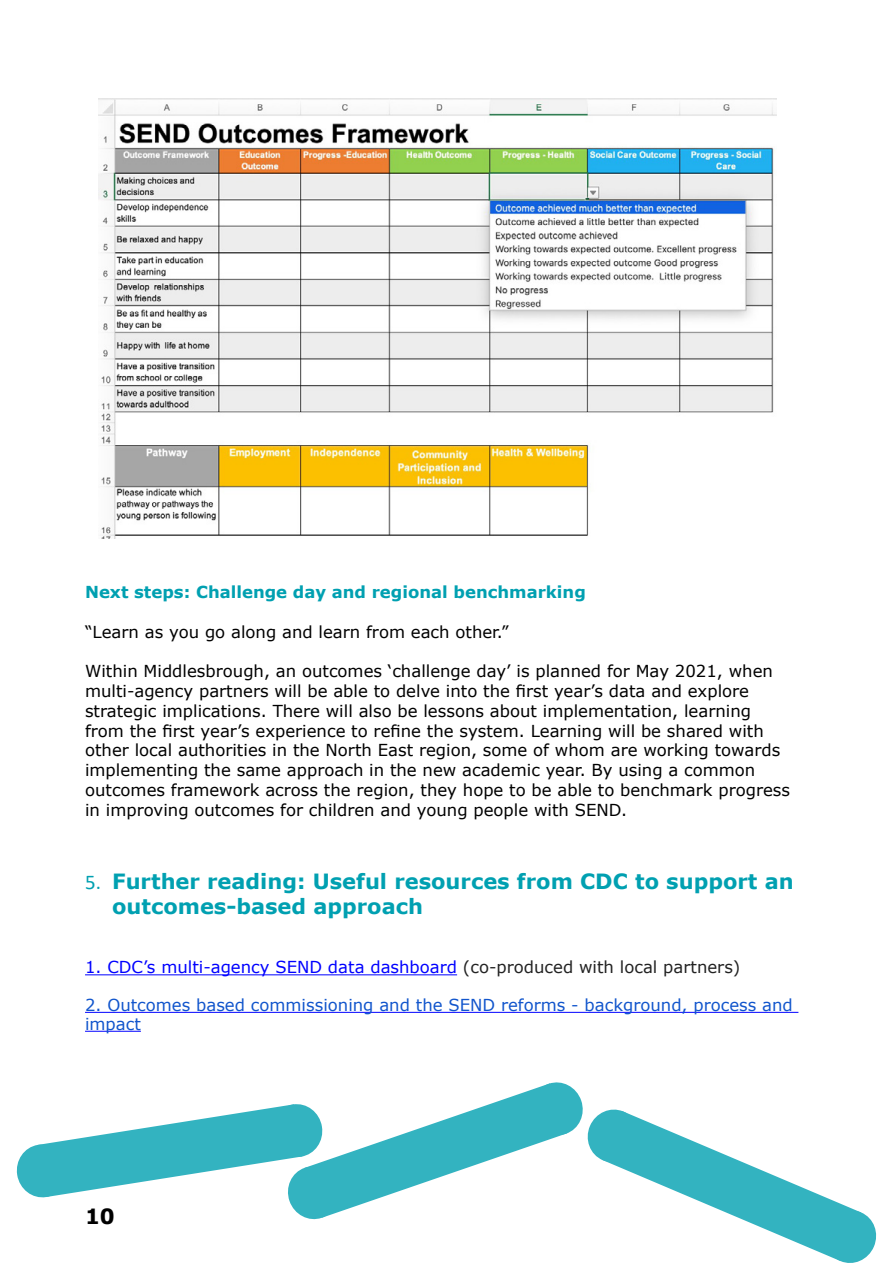
<style>
.page{position:relative;width:893px;height:1263px;background:#fff}
.page>*{position:absolute;margin:0;border:0;box-sizing:border-box;transform-origin:0 0}
.t1{font:700 21px/25.2px "Verdana";color:#00a0b1}
.t2{font:700 21px "Verdana";color:#000}
.t3{font:16.5px/19.8px "Verdana";color:#000}
.t4{font:16.5px/18.9px "Verdana";color:#15c}
.t5{font:16.5px "Verdana";color:#00f}
.t6{font:700 16.5px "Verdana";color:#00a0b1}
.s1{font-family:"Calibri";font-weight:400}
.s2{color:#222}
</style>
<div class="page">
<svg style="left:16px;top:1082px;width:861px;height:181px"></svg>
<hr style="left:85px;top:974px;width:372px;height:1px;background:#00f">
<hr style="left:85px;top:1012px;width:713px;height:1px;background:#00f">
<hr style="left:85px;top:1031px;width:56px;height:1px;background:#00f">
<img style="left:99px;top:99px;width:677px;height:440px">
<p class="t6" style="left:85px;top:580px;width:502px">Next steps: Challenge day and regional benchmarking</p>
<p class="t3" style="left:85px;top:622px;width:425px">“Learn as you go along and learn from each other.”</p>
<p class="t3" style="left:85px;top:661px;width:707px">Within Middlesbrough, an outcomes ‘challenge day’ is planned for May 2021, when multi-agency partners will be able to delve into the first year’s data and explore strategic implications. There will also be lessons about implementation, learning from the first year’s experience to refine the system. Learning will be shared with other local authorities in the North East region, some of whom are working towards implementing the same approach in the new academic year. By using a common outcomes framework across the region, they hope to be able to benchmark progress in improving outcomes for children and young people with SEND.</p>
<p class="t1" style="left:112px;top:868px;width:683px;text-indent:-27px"><span class="s1">5.</span> Further reading: Useful resources from CDC to support an outcomes-based approach</p>
<p class="t5" style="left:85px;top:956px;width:657px">1. CDC’s multi-agency SEND data dashboard <span class="s2">(co-produced with local partners)</span></p>
<p class="t4" style="left:85px;top:995px;width:709px">2. Outcomes based commissioning and the SEND reforms - background, process and impact</p>
<p class="t2" style="left:85px;top:1201px;width:31px">10</p>
</div>
